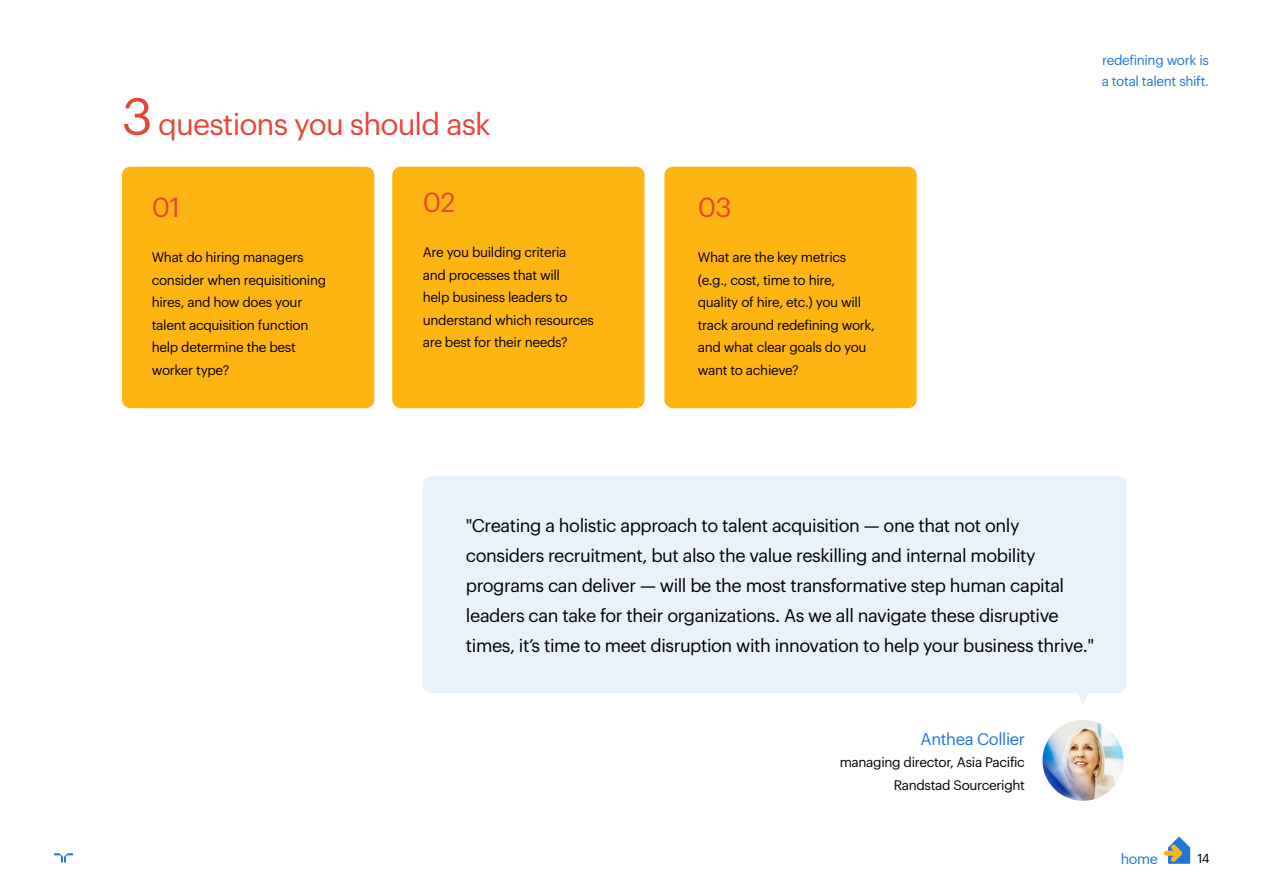
<style>
.page{position:relative;width:1263px;height:893px;background:#fff}
.page>*{position:absolute;margin:0;border:0;box-sizing:border-box;transform-origin:0 0}
.t1{font:30px "Graphik LCG";letter-spacing:-.03em;color:#e74536}
.t2{font:27px "Graphik LCG";color:#e74536}
.t3{font:18px/30px "Graphik LCG";letter-spacing:-.025em;color:#000}
.t4{font:16.5px "Graphik LCG";letter-spacing:-.025em;color:#2175d9}
.t5{font:14.25px "Graphik LCG";color:#2175d9}
.t6{font:13.5px/22.5px "Graphik LCG";letter-spacing:-.025em;color:#000}
.t7{font:13.5px/21px "Graphik LCG";letter-spacing:-.025em;color:#2175d9}
.t8{font:12.75px "Graphik LCG";color:#000}
.s1{font-size:51px}
</style>
<div class="page">
<svg style="left:54px;top:853px;width:19px;height:9px"></svg>
<div style="left:423px;top:476px;width:703px;height:217px;background:#e9f1fb;border-radius:9px"></div>
<svg style="left:1078px;top:693px;width:10px;height:11px"></svg>
<img style="left:1042px;top:720px;width:81px;height:81px;border-radius:40px">
<div style="left:122px;top:167px;width:252px;height:241px;background:#ffb511;border-radius:9px"></div>
<div style="left:392px;top:167px;width:253px;height:241px;background:#ffb511;border-radius:9px"></div>
<div style="left:664px;top:167px;width:253px;height:241px;background:#ffb511;border-radius:9px"></div>
<svg style="left:1164px;top:837px;width:26px;height:27px"></svg>
<h1 class="t1" style="left:122px;top:101px;width:370px"><span class="s1">3</span> questions you should ask</h1>
<h2 class="t2" style="left:152px;top:187px;width:30px">01</h2>
<p class="t6" style="left:152px;top:245px;width:176px">What do hiring managers consider when requisitioning hires, and how does your talent acquisition function help determine the best worker type?</p>
<h2 class="t2" style="left:423px;top:182px;width:34px">02</h2>
<p class="t6" style="left:423px;top:240px;width:173px">Are you building criteria<br>and processes that will<br>help business leaders to understand which resources are best for their needs?</p>
<h2 class="t2" style="left:698px;top:187px;width:36px">03</h2>
<p class="t6" style="left:698px;top:245px;width:179px">What are the key metrics (e.g., cost, time to hire, quality of hire, etc.) you will track around redefining work, and what clear goals do you want to achieve?</p>
<p class="t7" style="left:1102px;top:49px;width:109px">redefining work is a total talent shift.</p>
<p class="t3" style="left:466px;top:509px;width:630px">"Creating a holistic approach to talent acquisition — one that not only considers recruitment, but also the value reskilling and internal mobility programs can deliver — will be the most transformative step human capital leaders can take for their organizations. As we all navigate these disruptive times, it’s time to meet disruption with innovation to help your business thrive."</p>
<p class="t4" style="left:921px;top:726px;width:106px">Anthea Collier</p>
<p class="t6" style="left:840px;top:750px;width:187px;text-align:right">managing director, Asia Pacific<br>Randstad Sourceright</p>
<p class="t5" style="left:1121px;top:848px;width:39px">home</p>
<p class="t8" style="left:1197px;top:849px;width:14px">14</p>
</div>
